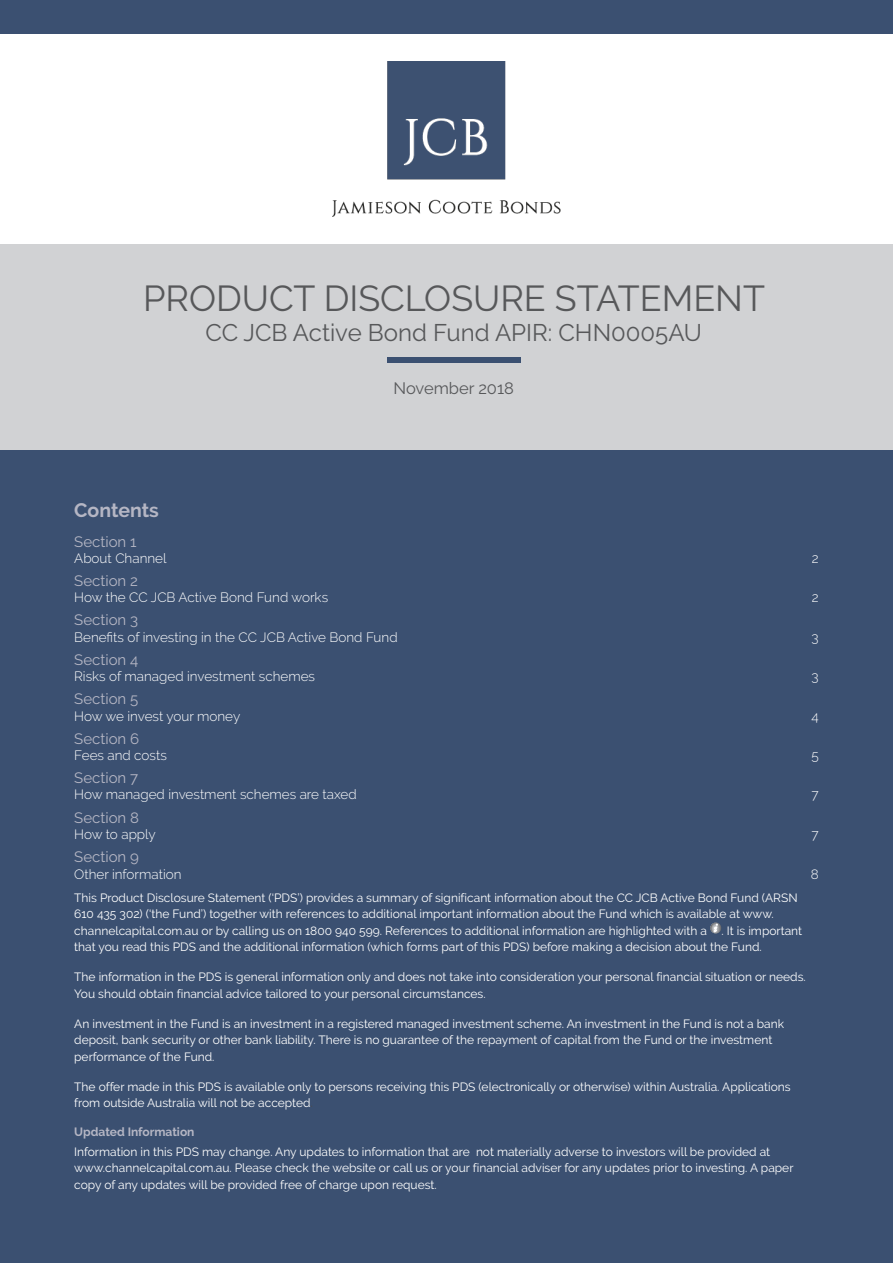
<style>
.page{position:relative;width:893px;height:1263px;background:#fff}
.page>*{position:absolute;margin:0;border:0;box-sizing:border-box;transform-origin:0 0}
.t1{font:36px "Raleway";color:#57585a}
.t2{font:24px "Raleway";color:#57585a}
.t3{font:700 19.5px "Raleway";color:#b5b6c4}
.t4{font:16.5px "Raleway";color:#57585a}
.Contents_Head{font:15px "Raleway";color:#b5b6c4}
.t5{font:300 13.5px "Raleway";color:#fff}
.Body{font:12px/16.5px "Raleway";color:#fff}
.Intro_Disclaimer_Sub{font:700 12px "Raleway";color:#b5b6c4}
.s1{font-size:13.5px;color:#494a4b}
</style>
<div class="page">
<div style="left:0;top:253px;width:893px;height:1010px;background:#3b5071"></div>
<div style="left:0;top:0;width:893px;height:33px;background:#3b5071"></div>
<div style="left:0;top:245px;width:893px;height:205px;background:#d1d2d4"></div>
<div style="left:387px;top:357px;width:134px;height:5px;background:#3b5071"></div>
<svg style="left:710px;top:922px;width:11px;height:12px"></svg>
<img style="left:333px;top:62px;width:227px;height:154px">
<p class="t1" style="left:143px;top:277px;width:623px">PRODUCT DISCLOSURE STATEMENT</p>
<p class="t2" style="left:205px;top:319px;width:498px">CC JCB Active Bond Fund APIR: CHN0005AU</p>
<p class="t4" style="left:393px;top:379px;width:122px">November 2018</p>
<p class="t3" style="left:74px;top:498px;width:86px">Contents</p>
<p class="Contents_Head" style="left:74px;top:533px;width:64px">Section 1</p>
<p class="t5" style="left:74px;top:550px;width:94px">About Channel</p>
<p class="t5" style="left:812px;top:550px;width:8px">2</p>
<p class="Contents_Head" style="left:74px;top:572px;width:65px">Section 2</p>
<p class="t5" style="left:74px;top:590px;width:255px">How the CC JCB Active Bond Fund works</p>
<p class="t5" style="left:812px;top:590px;width:8px">2</p>
<p class="Contents_Head" style="left:74px;top:611px;width:65px">Section 3</p>
<p class="t5" style="left:74px;top:629px;width:325px">Benefits of investing in the CC JCB Active Bond Fund</p>
<p class="t5" style="left:812px;top:629px;width:9px">3</p>
<p class="Contents_Head" style="left:74px;top:651px;width:66px">Section 4</p>
<p class="t5" style="left:74px;top:668px;width:242px">Risks of managed investment schemes</p>
<p class="t5" style="left:812px;top:668px;width:9px">3</p>
<p class="Contents_Head" style="left:74px;top:690px;width:66px">Section 5</p>
<p class="t5" style="left:74px;top:708px;width:168px">How we invest your money</p>
<p class="t5" style="left:811px;top:708px;width:9px">4</p>
<p class="Contents_Head" style="left:74px;top:730px;width:66px">Section 6</p>
<p class="t5" style="left:74px;top:747px;width:94px">Fees and costs</p>
<p class="t5" style="left:811px;top:747px;width:9px">5</p>
<p class="Contents_Head" style="left:74px;top:769px;width:65px">Section 7</p>
<p class="t5" style="left:74px;top:787px;width:284px">How managed investment schemes are taxed</p>
<p class="t5" style="left:811px;top:787px;width:9px">7</p>
<p class="Contents_Head" style="left:74px;top:809px;width:66px">Section 8</p>
<p class="t5" style="left:74px;top:826px;width:83px">How to apply</p>
<p class="t5" style="left:811px;top:826px;width:9px">7</p>
<p class="Contents_Head" style="left:74px;top:848px;width:66px">Section 9</p>
<p class="t5" style="left:74px;top:866px;width:109px">Other information</p>
<p class="t5" style="left:811px;top:866px;width:9px">8</p>
<p class="Body" style="left:74px;top:889px;width:729px">This Product Disclosure Statement (‘PDS’) provides a summary of significant information about the CC JCB Active Bond Fund (ARSN 610 435 302) (‘the Fund’) together with references to additional important information about the Fund which is available at www. channelcapital.com.au or by calling us on 1800 940 599. References to additional information are highlighted with a . It is important that you read this PDS and the additional information (which forms part of this PDS) before making a decision about the Fund.</p>
<p class="Body" style="left:74px;top:969px;width:733px">The information in the PDS is general information only and does not take into consideration your personal financial situation or needs.<br>You should obtain financial advice tailored to your personal circumstances.</p>
<p class="Body" style="left:74px;top:1015px;width:711px">An investment in the Fund is an investment in a registered managed investment scheme. An investment in the Fund is not a bank deposit, bank security or other bank liability. There is no guarantee of the repayment of capital from the Fund or the investment performance of the Fund.</p>
<p class="Body" style="left:74px;top:1078px;width:718px">The offer made in this PDS is available only to persons receiving this PDS (electronically or otherwise) within Australia. Applications from outside Australia will not be accepted<span class="s1">.</span></p>
<p class="Intro_Disclaimer_Sub" style="left:74px;top:1125px;width:122px">Updated Information</p>
<p class="Body" style="left:74px;top:1143px;width:721px">Information in this PDS may change. Any updates to information that are not materially adverse to investors will be provided at www.channelcapital.com.au. Please check the website or call us or your financial adviser for any updates prior to investing. A paper copy of any updates will be provided free of charge upon request.</p>
</div>
